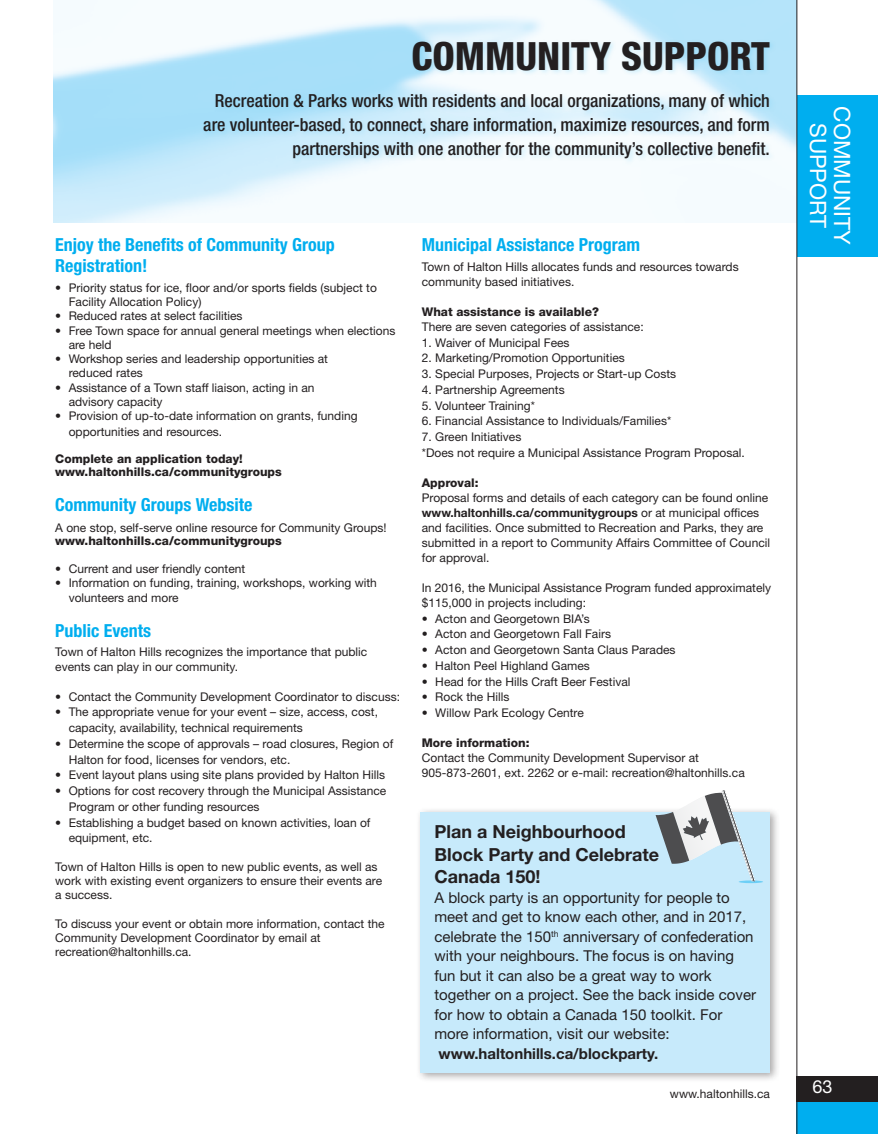
<style>
.page{position:relative;width:878px;height:1134px;background:#fff}
.page>*{position:absolute;margin:0;border:0;box-sizing:border-box;transform-origin:0 0}
.L_-_Page_Title_-_Rig{font:800 condensed 39px "Helvetica Neue LT Std";color:#231f20}
.t1{font:22.5px/24px "Helvetica Neue LT Std";color:#fff;text-align:center}
.L_-_Description_-_Ri{font:500 condensed 18px/24px "Helvetica Neue LT Std";color:#231f20;text-align:right}
.P_-_Heading__roomy{font:700 condensed 18px/21.6px "Helvetica Neue LT Std";color:#00aeef}
.C1_-_Bold_Title{font:700 18px/22.5px "Helvetica Neue LT Std";color:#231f20}
.t2{font:18px "Helvetica Neue LT Std";color:#fff}
.C1_-_Body{font:15px/19.5px "Helvetica Neue LT Std";color:#231f20}
.P_-_Body{font:12px/14.2px "Helvetica Neue LT Std";color:#231f20}
.P_-_Body-2{font:800 12px/13.5px "Helvetica Neue LT Std";color:#231f20}
.P_-_Body_Bold{font:800 12px "Helvetica Neue LT Std";color:#231f20}
.P_-_Body_Numbered_10{font:12px "Helvetica Neue LT Std";color:#231f20}
.s1{font-weight:800}
.s2{font-weight:700}
</style>
<div class="page">
<div style="left:797px;top:95px;width:81px;height:162px;background:#00aeef"></div>
<div style="left:202px;top:39px;width:574px;height:127px;background:#6dcff6;opacity:.3"></div>
<div style="left:416px;top:807px;width:364px;height:276px;background:#231f20;opacity:.4"></div>
<div style="left:421px;top:812px;width:349px;height:260px;background:#c7eafb"></div>
<hr style="left:738px;top:880px;width:25px;height:3px;background:#6dcff6;border-radius:50%">
<svg style="left:655px;top:790px;width:100px;height:91px"></svg>
<div style="left:796px;top:1076px;width:82px;height:27px;background:#231f20"></div>
<div style="left:796px;top:1102px;width:82px;height:32px;background:#00aeef"></div>
<hr style="left:796px;top:0;width:1px;height:1134px;background:#231f20">
<h1 class="L_-_Page_Title_-_Rig" style="left:411px;top:32px;width:360px">COMMUNITY SUPPORT</h1>
<p class="L_-_Description_-_Ri" style="left:203px;top:89px;width:568px">Recreation &amp; Parks works with residents and local organizations, many of which are volunteer-based, to connect, share information, maximize resources, and form partnerships with one another for the community’s collective benefit.</p>
<h2 class="P_-_Heading__roomy" style="left:55px;top:233px;width:281px">Enjoy the Benefits of Community Group<br>Registration!</h2>
<p class="P_-_Body" style="left:69px;top:280px;width:310px;text-indent:-14px">• Priority status for ice, floor and/or sports fields (subject to<br>Facility Allocation Policy)</p>
<p class="P_-_Body" style="left:55px;top:309px;width:189px">• Reduced rates at select facilities</p>
<p class="P_-_Body" style="left:69px;top:323px;width:328px;text-indent:-14px">• Free Town space for annual general meetings when elections are held</p>
<p class="P_-_Body" style="left:69px;top:351px;width:261px;text-indent:-14px">• Workshop series and leadership opportunities at reduced rates</p>
<p class="P_-_Body" style="left:69px;top:380px;width:247px;text-indent:-14px">• Assistance of a Town staff liaison, acting in an advisory capacity</p>
<p class="P_-_Body" style="left:69px;top:408px;width:290px;line-height:15.8px;text-indent:-14px">• Provision of up-to-date information on grants, funding opportunities and resources.</p>
<p class="P_-_Body-2" style="left:55px;top:452px;width:228px">Complete an application today! www.haltonhills.ca/communitygroups</p>
<h2 class="P_-_Heading__roomy" style="left:55px;top:494px;width:199px">Community Groups Website</h2>
<p class="P_-_Body" style="left:55px;top:520px;width:333px">A one stop, self-serve online resource for Community Groups!</p>
<p class="P_-_Body-2" style="left:55px;top:534px;width:228px">www.haltonhills.ca/communitygroups</p>
<p class="P_-_Body" style="left:55px;top:561px;width:191px"><span class="s1">•</span> Current and user friendly content</p>
<p class="P_-_Body" style="left:69px;top:576px;width:310px;text-indent:-14px">• Information on funding, training, workshops, working with volunteers and more</p>
<h2 class="P_-_Heading__roomy" style="left:55px;top:619px;width:97px">Public Events</h2>
<p class="P_-_Body" style="left:55px;top:645px;width:314px">Town of Halton Hills recognizes the importance that public events can play in our community.</p>
<p class="P_-_Body" style="left:55px;top:689px;width:346px">• Contact the Community Development Coordinator to discuss:</p>
<p class="P_-_Body" style="left:69px;top:704px;width:311px;line-height:15.8px;text-indent:-14px">• The appropriate venue for your event – size, access, cost, capacity, availability, technical requirements</p>
<p class="P_-_Body" style="left:69px;top:735px;width:326px;line-height:15.8px;text-indent:-14px">• Determine the scope of approvals – road closures, Region of<br>Halton for food, licenses for vendors, etc.</p>
<p class="P_-_Body" style="left:55px;top:768px;width:331px">• Event layout plans using site plans provided by Halton Hills</p>
<p class="P_-_Body" style="left:69px;top:783px;width:319px;line-height:15.8px;text-indent:-14px">• Options for cost recovery through the Municipal Assistance<br>Program or other funding resources</p>
<p class="P_-_Body" style="left:69px;top:814px;width:303px;line-height:15.8px;text-indent:-14px">• Establishing a budget based on known activities, loan of equipment, etc.</p>
<p class="P_-_Body" style="left:55px;top:859px;width:328px">Town of Halton Hills is open to new public events, as well as work with existing event organizers to ensure their events are a success.</p>
<p class="P_-_Body" style="left:55px;top:916px;width:331px">To discuss your event or obtain more information, contact the<br>Community Development Coordinator by email at recreation@haltonhills.ca.</p>
<h2 class="P_-_Heading__roomy" style="left:422px;top:233px;width:220px">Municipal Assistance Program</h2>
<p class="P_-_Body" style="left:422px;top:259px;width:318px;line-height:15px">Town of Halton Hills allocates funds and resources towards community based initiatives.</p>
<p class="P_-_Body_Bold" style="left:422px;top:305px;width:179px">What assistance is available?</p>
<p class="P_-_Body" style="left:422px;top:319px;width:223px">There are seven categories of assistance:</p>
<p class="P_-_Body" style="left:422px;top:335px;width:149px">1. Waiver of Municipal Fees</p>
<p class="P_-_Body" style="left:422px;top:351px;width:204px">2. Marketing/Promotion Opportunities</p>
<p class="P_-_Body" style="left:422px;top:367px;width:256px">3. Special Purposes, Projects or Start-up Costs</p>
<p class="P_-_Body" style="left:422px;top:382px;width:144px">4. Partnership Agreements</p>
<p class="P_-_Body" style="left:422px;top:398px;width:115px">5. Volunteer Training*</p>
<p class="P_-_Body" style="left:422px;top:414px;width:251px">6. Financial Assistance to Individuals/Families*</p>
<p class="P_-_Body" style="left:422px;top:430px;width:101px">7. Green Initiatives</p>
<p class="P_-_Body_Numbered_10" style="left:422px;top:446px;width:324px">*Does not require a Municipal Assistance Program Proposal.</p>
<p class="P_-_Body_Bold" style="left:422px;top:476px;width:58px">Approval:</p>
<p class="P_-_Body" style="left:422px;top:490px;width:350px;line-height:15px">Proposal forms and details of each category can be found online <span class="s2">www.haltonhills.ca/communitygroups</span> or at municipal offices and facilities. Once submitted to Recreation and Parks, they are submitted in a report to Community Affairs Committee of Council for approval.</p>
<p class="P_-_Body" style="left:422px;top:580px;width:351px;line-height:15px">In 2016, the Municipal Assistance Program funded approximately $115,000 in projects including:</p>
<p class="P_-_Body" style="left:422px;top:611px;width:169px">• Acton and Georgetown BIA’s</p>
<p class="P_-_Body" style="left:422px;top:627px;width:191px">• Acton and Georgetown Fall Fairs</p>
<p class="P_-_Body" style="left:422px;top:643px;width:255px">• Acton and Georgetown Santa Claus Parades</p>
<p class="P_-_Body" style="left:422px;top:658px;width:169px">• Halton Peel Highland Games</p>
<p class="P_-_Body" style="left:422px;top:674px;width:210px">• Head for the Hills Craft Beer Festival</p>
<p class="P_-_Body" style="left:422px;top:690px;width:89px">• Rock the Hills</p>
<p class="P_-_Body" style="left:422px;top:706px;width:163px">• Willow Park Ecology Centre</p>
<p class="P_-_Body_Bold" style="left:422px;top:736px;width:109px">More information:</p>
<p class="P_-_Body" style="left:422px;top:751px;width:278px">Contact the Community Development Supervisor at</p>
<p class="P_-_Body" style="left:422px;top:766px;width:324px">905-873-2601, ext. 2262 or e-mail: recreation@haltonhills.ca</p>
<h2 class="C1_-_Bold_Title" style="left:434px;top:820px;width:226px">Plan a Neighbourhood<br>Block Party and Celebrate<br>Canada 150!</h2>
<p class="C1_-_Body" style="left:434px;top:887px;width:323px">A block party is an opportunity for people to meet and get to know each other, and in 2017, celebrate the 150<sup>th</sup> anniversary of confederation with your neighbours. The focus is on having fun but it can also be a great way to work together on a project. See the back inside cover for how to obtain a Canada 150 toolkit. For more information, visit our website: <span class="s2">www.haltonhills.ca/blockparty.</span></p>
<p class="P_-_Body" style="left:670px;top:1086px;width:101px">www.haltonhills.ca</p>
<h2 class="t1" style="left:854px;top:106px;width:140px;rotate:90deg">COMMUNITY<br>SUPPORT</h2>
<h3 class="t2" style="left:812px;top:1076px;width:22px">63</h3>
</div>
